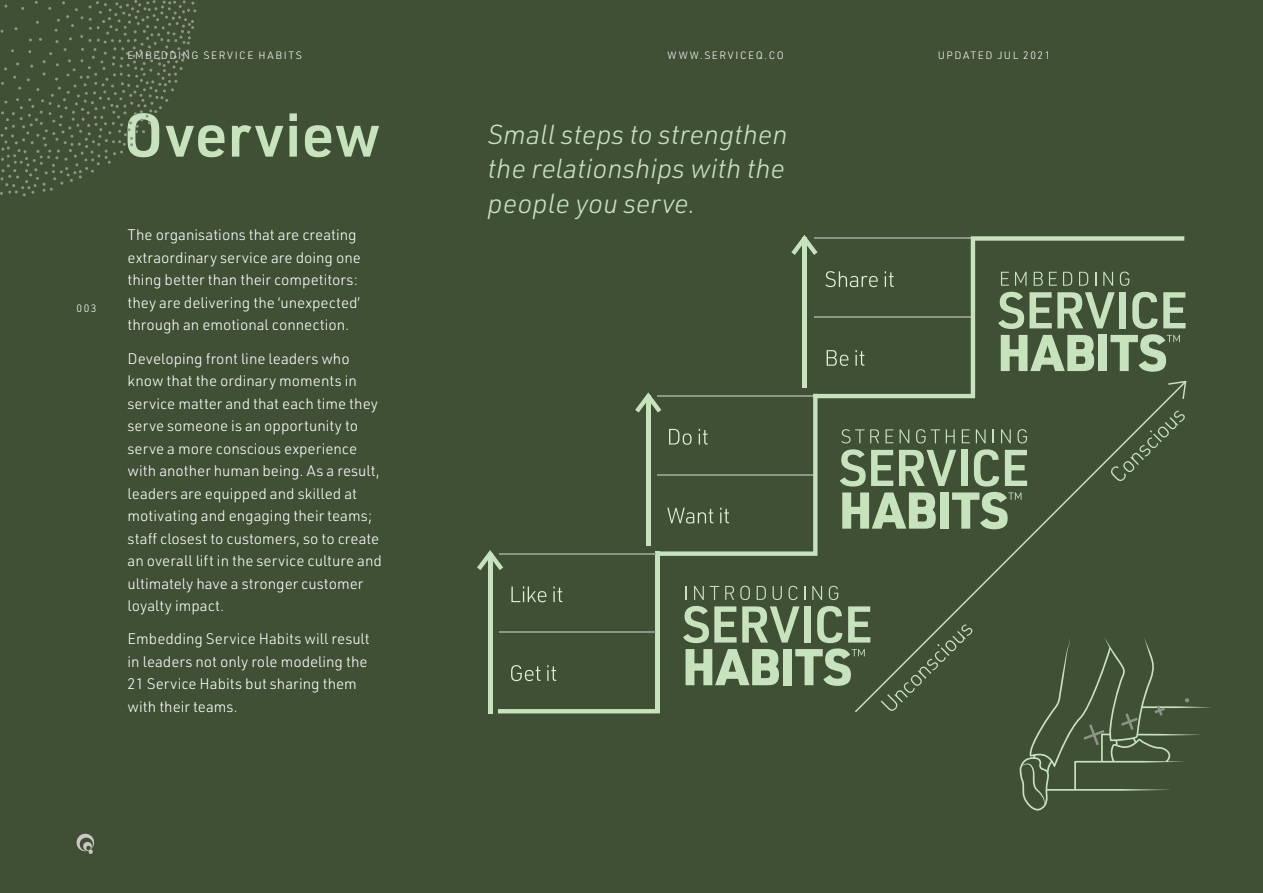
<style>
.page{position:relative;width:1263px;height:893px;background:#405034}
.page>*{position:absolute;margin:0;border:0;box-sizing:border-box;transform-origin:0 0}
.t1{font:600 60px "URWDIN";color:#c6e3bd}
.t2{font:italic 300 27px/34.5px "URWDIN";color:#c6e3bd;text-align:justify}
.t3{font:300 15px/22.5px "URWDIN";color:#fff}
.t4{font:300 10.5px "URWDIN";letter-spacing:.14em;color:#fff}
</style>
<div class="page">
<svg style="left:0;top:0;width:196px;height:196px"></svg>
<svg style="left:76px;top:833px;width:18px;height:21px"></svg>
<div style="left:802px;top:238px;width:5px;height:150px;background:#c7e3bd"></div>
<svg style="left:791px;top:235px;width:22px;height:20px"></svg>
<svg style="left:813px;top:236px;width:371px;height:145px"></svg>
<svg style="left:477px;top:381px;width:734px;height:429px"></svg>
<svg style="left:1001px;top:272px;width:8px;height:14px"></svg>
<svg style="left:1015px;top:272px;width:11px;height:14px"></svg>
<svg style="left:1034px;top:272px;width:9px;height:14px"></svg>
<svg style="left:1049px;top:272px;width:8px;height:14px"></svg>
<svg style="left:1063px;top:272px;width:9px;height:14px"></svg>
<svg style="left:1079px;top:272px;width:9px;height:14px"></svg>
<svg style="left:1095px;top:272px;width:1px;height:14px"></svg>
<svg style="left:1103px;top:272px;width:10px;height:14px"></svg>
<svg style="left:1120px;top:272px;width:9px;height:14px"></svg>
<svg style="left:998px;top:292px;width:187px;height:80px"></svg>
<p class="t4" style="left:77px;top:304px;width:21px">003</p>
<p class="t4" style="left:128px;top:49px;width:176px">EMBEDDING SERVICE HABITS</p>
<p class="t4" style="left:668px;top:49px;width:118px">WWW.SERVICEQ.CO</p>
<p class="t4" style="left:938px;top:49px;width:114px">UPDATED JUL 2021</p>
<h1 class="t1" style="left:123px;top:113px;width:259px">Overview</h1>
<p class="t3" style="left:128px;top:225px;width:235px">The organisations that are creating extraordinary service are doing one thing better than their competitors: they are delivering the ‘unexpected’ through an emotional connection.</p>
<p class="t3" style="left:128px;top:348px;width:256px">Developing front line leaders who know that the ordinary moments in service matter and that each time they serve someone is an opportunity to serve a more conscious experience with another human being. As a result, leaders are equipped and skilled at motivating and engaging their teams; staff closest to customers, so to create an overall lift in the service culture and ultimately have a stronger customer loyalty impact.</p>
<p class="t3" style="left:128px;top:628px;width:244px">Embedding Service Habits will result in leaders not only role modeling the<br>21 Service Habits but sharing them with their teams.</p>
<h2 class="t2" style="left:488px;top:120px;width:302px">Small steps to strengthen the relationships with the people you serve.</h2>
</div>
